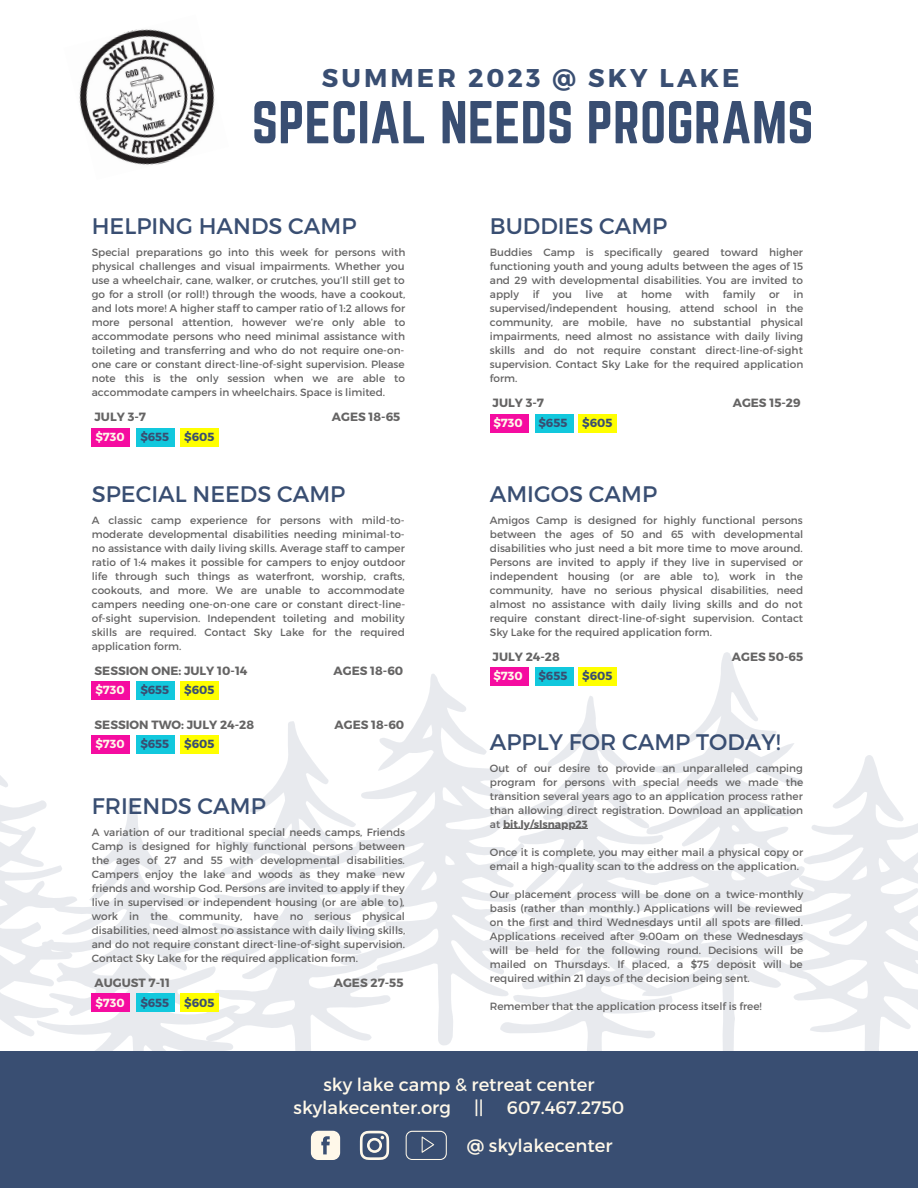
<style>
.page{position:relative;width:918px;height:1188px;background:#fff}
.page>*{position:absolute;margin:0;border:0;box-sizing:border-box;transform-origin:0 0}
.t1{font:52.8px "Norwester";color:#394e72}
.t2{font:700 25.65px "Montserrat";letter-spacing:.12em;color:#394e72}
.t3{font:22.5px "Montserrat";color:#394e72}
.t4{font:18px/23.7px "Montserrat";color:#fff8e9}
.t5{font:700 12px "Montserrat";color:#656464}
.t6{font:700 11.7px "Montserrat";color:#394e72}
.t7{font:700 11.7px "Montserrat";color:#fff8e9}
.t8{font:10.5px/14px "Montserrat";color:#656464;text-align:justify}
.s1{font-weight:700}
</style>
<div class="page">
<svg style="left:0;top:652px;width:918px;height:399px"></svg>
<div style="left:0;top:1051px;width:918px;height:137px;background:#394e72"></div>
<img style="left:79px;top:29px;width:136px;height:136px">
<div style="left:92px;top:428px;width:38px;height:18px;background:#f50ca0"></div>
<div style="left:137px;top:428px;width:38px;height:18px;background:#12c8dd"></div>
<div style="left:181px;top:428px;width:38px;height:18px;background:#ff0"></div>
<div style="left:92px;top:994px;width:38px;height:18px;background:#f50ca0"></div>
<div style="left:137px;top:994px;width:38px;height:18px;background:#12c8dd"></div>
<div style="left:181px;top:994px;width:38px;height:18px;background:#ff0"></div>
<div style="left:92px;top:681px;width:38px;height:19px;background:#f50ca0"></div>
<div style="left:137px;top:681px;width:38px;height:19px;background:#12c8dd"></div>
<div style="left:181px;top:681px;width:38px;height:19px;background:#ff0"></div>
<div style="left:490px;top:667px;width:38px;height:19px;background:#f50ca0"></div>
<div style="left:535px;top:667px;width:38px;height:19px;background:#12c8dd"></div>
<div style="left:579px;top:667px;width:38px;height:19px;background:#ff0"></div>
<div style="left:490px;top:414px;width:38px;height:18px;background:#f50ca0"></div>
<div style="left:535px;top:414px;width:38px;height:18px;background:#12c8dd"></div>
<div style="left:579px;top:414px;width:38px;height:18px;background:#ff0"></div>
<hr style="left:503px;top:829px;width:85px;height:1px;background:#656464">
<svg style="left:311px;top:1131px;width:29px;height:29px"></svg>
<svg style="left:360px;top:1131px;width:29px;height:29px"></svg>
<svg style="left:406px;top:1131px;width:41px;height:29px"></svg>
<div style="left:92px;top:735px;width:38px;height:18px;background:#f50ca0"></div>
<div style="left:137px;top:735px;width:38px;height:18px;background:#12c8dd"></div>
<div style="left:181px;top:735px;width:38px;height:18px;background:#ff0"></div>
<h2 class="t2" style="left:322px;top:61px;width:419px">SUMMER 2023 @ SKY LAKE</h2>
<h1 class="t1" style="left:252px;top:90px;width:563px">SPECIAL NEEDS PROGRAMS</h1>
<h3 class="t3" style="left:92px;top:212px;width:266px">HELPING HANDS CAMP</h3>
<p class="t8" style="left:92px;top:245px;width:315px">Special preparations go into this week for persons with physical challenges and visual impairments. Whether you use a wheelchair, cane, walker, or crutches, you’ll still get to go for a stroll (or roll!) through the woods, have a cookout, and lots more! A higher staff to camper ratio of 1:2 allows for more personal attention, however we’re only able to accommodate persons who need minimal assistance with toileting and transferring and who do not require one-on&shy;one care or constant direct-line-of-sight supervision. Please note this is the only session when we are able to accommodate campers in wheelchairs. Space is limited.</p>
<p class="t5" style="left:95px;top:409px;width:53px">JULY 3-7</p>
<p class="t5" style="left:332px;top:409px;width:70px">AGES 18-65</p>
<p class="t7" style="left:95px;top:429px;width:31px">$730</p>
<p class="t6" style="left:140px;top:429px;width:30px">$655</p>
<p class="t6" style="left:184px;top:429px;width:32px">$605</p>
<h3 class="t3" style="left:92px;top:479px;width:255px">SPECIAL NEEDS CAMP</h3>
<p class="t8" style="left:92px;top:512px;width:315px">A classic camp experience for persons with mild-to&shy;moderate developmental disabilities needing minimal-to&shy;no assistance with daily living skills. Average staff to camper ratio of 1:4 makes it possible for campers to enjoy outdoor life through such things as waterfront, worship, crafts, cookouts, and more. We are unable to accommodate campers needing one-on-one care or constant direct-line&shy;of-sight supervision. Independent toileting and mobility skills are required. Contact Sky Lake for the required application form.</p>
<p class="t5" style="left:95px;top:663px;width:154px">SESSION ONE: JULY 10-14</p>
<p class="t5" style="left:334px;top:663px;width:71px">AGES 18-60</p>
<p class="t7" style="left:95px;top:683px;width:31px">$730</p>
<p class="t6" style="left:140px;top:683px;width:30px">$655</p>
<p class="t6" style="left:184px;top:683px;width:32px">$605</p>
<p class="t5" style="left:95px;top:717px;width:161px">SESSION TWO: JULY 24-28</p>
<p class="t5" style="left:335px;top:717px;width:71px">AGES 18-60</p>
<p class="t7" style="left:95px;top:736px;width:31px">$730</p>
<p class="t6" style="left:140px;top:736px;width:30px">$655</p>
<p class="t6" style="left:184px;top:736px;width:32px">$605</p>
<h3 class="t3" style="left:92px;top:792px;width:176px">FRIENDS CAMP</h3>
<p class="t8" style="left:92px;top:825px;width:315px">A variation of our traditional special needs camps, Friends Camp is designed for highly functional persons between the ages of 27 and 55 with developmental disabilities.<br>Campers enjoy the lake and woods as they make new friends and worship God. Persons are invited to apply if they live in supervised or independent housing (or are able to), work in the community, have no serious physical disabilities, need almost no assistance with daily living skills, and do not require constant direct-line-of-sight supervision.<br>Contact Sky Lake for the required application form.</p>
<p class="t5" style="left:95px;top:975px;width:77px">AUGUST 7-11</p>
<p class="t5" style="left:334px;top:975px;width:71px">AGES 27-55</p>
<p class="t7" style="left:95px;top:995px;width:31px">$730</p>
<p class="t6" style="left:140px;top:995px;width:30px">$655</p>
<p class="t6" style="left:184px;top:995px;width:32px">$605</p>
<h3 class="t3" style="left:490px;top:212px;width:179px">BUDDIES CAMP</h3>
<p class="t8" style="left:490px;top:245px;width:315px">Buddies Camp is specifically geared toward higher functioning youth and young adults between the ages of 15 and 29 with developmental disabilities. You are invited to apply</p>
<p class="t8" style="left:490px;top:287px;width:315px;text-indent:304px">in supervised/independent housing, attend school in the community, are mobile, have no substantial physical impairments, need almost no assistance with daily living skills and do not require constant direct-line-of-sight supervision. Contact Sky Lake for the required application form.</p>
<p class="t5" style="left:493px;top:395px;width:53px">JULY 3-7</p>
<p class="t5" style="left:733px;top:395px;width:69px">AGES 15-29</p>
<p class="t7" style="left:493px;top:415px;width:31px">$730</p>
<p class="t6" style="left:538px;top:415px;width:30px">$655</p>
<p class="t6" style="left:582px;top:415px;width:32px">$605</p>
<p class="t8" style="left:533px;top:287px;width:8px">if</p>
<p class="t8" style="left:553px;top:287px;width:20px">you</p>
<p class="t8" style="left:586px;top:287px;width:19px">live</p>
<p class="t8" style="left:617px;top:287px;width:12px">at</p>
<p class="t8" style="left:641px;top:287px;width:32px">home</p>
<p class="t8" style="left:686px;top:287px;width:25px">with</p>
<p class="t8" style="left:723px;top:287px;width:34px">family</p>
<p class="t8" style="left:769px;top:287px;width:12px">or</p>
<h3 class="t3" style="left:490px;top:479px;width:169px">AMIGOS CAMP</h3>
<p class="t8" style="left:490px;top:512px;width:315px">Amigos Camp is designed for highly functional persons between the ages of 50 and 65 with developmental disabilities who just need a bit more time to move around.<br>Persons are invited to apply if they live in supervised or independent housing (or are able to), work in the community, have no serious physical disabilities, need almost no assistance with daily living skills and do not require constant direct-line-of-sight supervision. Contact Sky Lake for the required application form.</p>
<p class="t5" style="left:493px;top:649px;width:69px">JULY 24-28</p>
<p class="t5" style="left:732px;top:649px;width:73px">AGES 50-65</p>
<p class="t7" style="left:493px;top:669px;width:31px">$730</p>
<p class="t6" style="left:538px;top:669px;width:30px">$655</p>
<p class="t6" style="left:582px;top:669px;width:32px">$605</p>
<h3 class="t3" style="left:490px;top:727px;width:292px">APPLY FOR CAMP TODAY!</h3>
<p class="t8" style="left:490px;top:760px;width:315px">Out of our desire to provide an unparalleled camping program for persons with special needs we made the transition several years ago to an application process rather than allowing direct registration. Download an application at <span class="s1">bit.ly/slsnapp23</span></p>
<p class="t8" style="left:490px;top:844px;width:315px">Once it is complete, you may either mail a physical copy or email a high-quality scan to the address on the application.</p>
<p class="t8" style="left:490px;top:886px;width:315px">Our placement process will be done on a twice-monthly basis (rather than monthly.) Applications will be reviewed on the first and third Wednesdays until all spots are filled.<br>Applications received after 9:00am on these Wednesdays will be held for the following round. Decisions will be mailed on Thursdays. If placed, a $75 deposit will be required within 21 days of the decision being sent.</p>
<p class="t8" style="left:490px;top:998px;width:273px">Remember that the application process itself is free!</p>
<h3 class="t4" style="left:294px;top:1071px;width:302px;text-indent:30px">sky lake camp &amp; retreat center skylakecenter.org</h3>
<h3 class="t4" style="left:474px;top:1095px;width:11px">||</h3>
<h3 class="t4" style="left:507px;top:1095px;width:119px">607.467.2750</h3>
<h3 class="t4" style="left:467px;top:1133px;width:147px">@ skylakecenter</h3>
</div>
